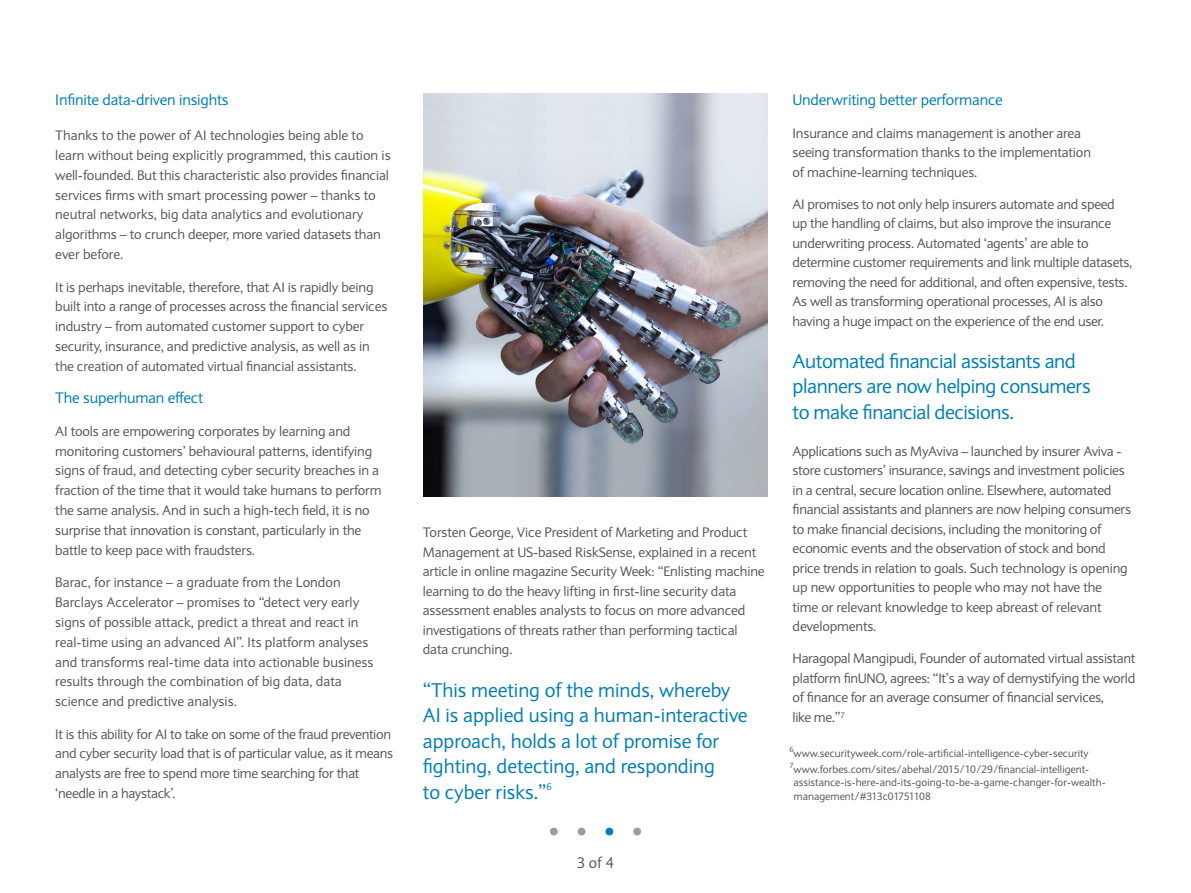
<style>
.page{position:relative;width:1191px;height:893px;background:#fff}
.page>*{position:absolute;margin:0;border:0;box-sizing:border-box;transform-origin:0 0}
.t1{font:19.5px/25.5px "Expert Sans";color:#007eb6}
.t2{font:19.5px/25.5px "Expert Sans";letter-spacing:-.02em;color:#007eb6}
.t3{font:15px "Expert Sans";letter-spacing:-.01em;color:#007eb6}
.t4{font:15px "Expert Sans";color:#575756}
.t5{font:13.5px/19.5px "Expert Sans";letter-spacing:-.01em;color:#575756}
.t6{font:10.5px/15.6px "Expert Sans";color:#575756}
</style>
<div class="page">
<img style="left:424px;top:94px;width:343px;height:403px">
<div style="left:577px;top:828px;width:8px;height:7px;background:#9d9d9c;border-radius:50%"></div>
<div style="left:550px;top:828px;width:8px;height:7px;background:#9d9d9c;border-radius:50%"></div>
<div style="left:605px;top:828px;width:8px;height:7px;background:#007eb6;border-radius:50%"></div>
<div style="left:633px;top:828px;width:8px;height:7px;background:#9d9d9c;border-radius:50%"></div>
<p class="t3" style="left:55px;top:91px;width:175px">Infinite data-driven insights</p>
<p class="t5" style="left:55px;top:125px;width:337px">Thanks to the power of AI technologies being able to learn without being explicitly programmed, this caution is well-founded. But this characteristic also provides financial services firms with smart processing power – thanks to neutral networks, big data analytics and evolutionary algorithms – to crunch deeper, more varied datasets than ever before.</p>
<p class="t5" style="left:55px;top:277px;width:333px">It is perhaps inevitable, therefore, that AI is rapidly being built into a range of processes across the financial services industry – from automated customer support to cyber security, insurance, and predictive analysis, as well as in the creation of automated virtual financial assistants.</p>
<p class="t3" style="left:55px;top:389px;width:149px">The superhuman effect</p>
<p class="t5" style="left:55px;top:421px;width:328px">AI tools are empowering corporates by learning and monitoring customers’ behavioural patterns, identifying signs of fraud, and detecting cyber security breaches in a fraction of the time that it would take humans to perform the same analysis. And in such a high-tech field, it is no surprise that innovation is constant, particularly in the battle to keep pace with fraudsters.</p>
<p class="t5" style="left:55px;top:572px;width:320px">Barac, for instance – a graduate from the London Barclays Accelerator – promises to “detect very early signs of possible attack, predict a threat and react in real-time using an advanced AI”. Its platform analyses and transforms real-time data into actionable business results through the combination of big data, data science and predictive analysis.</p>
<p class="t5" style="left:55px;top:724px;width:339px">It is this ability for AI to take on some of the fraud prevention and cyber security load that is of particular value, as it means analysts are free to spend more time searching for that ‘needle in a haystack’.</p>
<p class="t5" style="left:423px;top:523px;width:343px">Torsten George, Vice President of Marketing and Product Management at US-based RiskSense, explained in a recent article in online magazine Security Week: “Enlisting machine learning to do the heavy lifting in first-line security data assessment enables analysts to focus on more advanced investigations of threats rather than performing tactical data crunching.</p>
<h1 class="t1" style="left:423px;top:677px;width:326px">“This meeting of the minds, whereby AI is applied using a human-interactive approach, holds a lot of promise for fighting, detecting, and responding<br>to cyber risks.”<sup>6</sup></h1>
<p class="t4" style="left:577px;top:853px;width:39px">3 of 4</p>
<p class="t3" style="left:792px;top:91px;width:212px">Underwriting better performance</p>
<p class="t5" style="left:792px;top:123px;width:300px">Insurance and claims management is another area seeing transformation thanks to the implementation of machine-learning techniques.</p>
<p class="t5" style="left:792px;top:194px;width:341px">AI promises to not only help insurers automate and speed up the handling of claims, but also improve the insurance underwriting process. Automated ‘agents’ are able to determine customer requirements and link multiple datasets, removing the need for additional, and often expensive, tests.<br>As well as transforming operational processes, AI is also having a huge impact on the experience of the end user.</p>
<h1 class="t2" style="left:792px;top:348px;width:300px">Automated financial assistants and planners are now helping consumers to make financial decisions.</h1>
<p class="t5" style="left:792px;top:441px;width:340px">Applications such as MyAviva – launched by insurer Aviva - store customers’ insurance, savings and investment policies in a central, secure location online. Elsewhere, automated financial assistants and planners are now helping consumers to make financial decisions, including the monitoring of economic events and the observation of stock and bond price trends in relation to goals. Such technology is opening up new opportunities to people who may not have the time or relevant knowledge to keep abreast of relevant developments.</p>
<p class="t5" style="left:792px;top:649px;width:344px">Haragopal Mangipudi, Founder of automated virtual assistant platform finUNO, agrees: “It’s a way of demystifying the world of finance for an average consumer of financial services,<br>like me.”<sup>7</sup></p>
<p class="t6" style="left:789px;top:745px;width:301px"><sup>6</sup>www.securityweek.com/role-artificial-intelligence-cyber-security<br><sup>7</sup>www.forbes.com/sites/abehal/2015/10/29/financial-intelligent-</p>
<p class="t6" style="left:793px;top:775px;width:314px;line-height:13.5px">assistance-is-here-and-its-going-to-be-a-game-changer-for-wealth&shy;management/#313c01751108</p>
</div>
